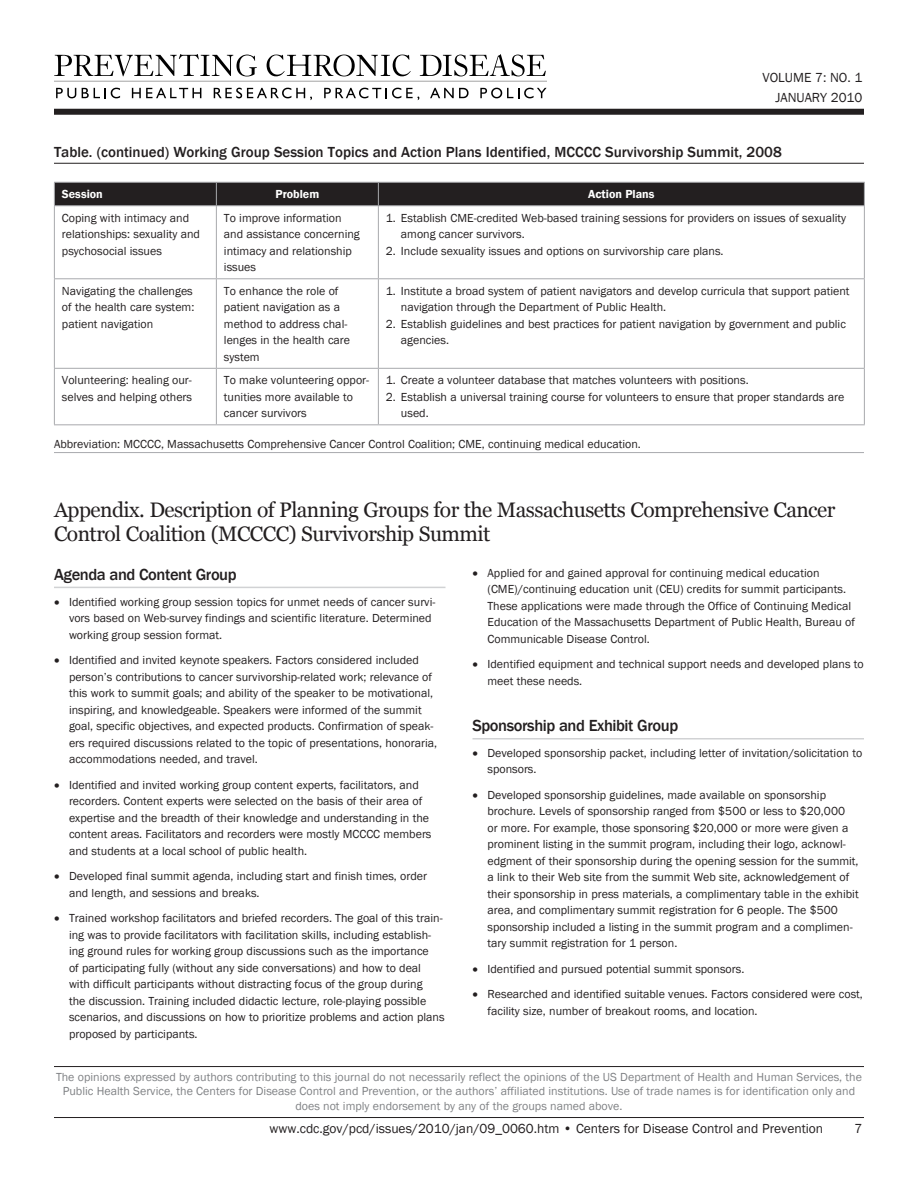
<style>
.page{position:relative;width:918px;height:1188px;background:#fff}
.page>*{position:absolute;margin:0;border:0;box-sizing:border-box;transform-origin:0 0}
.t1{font:21px/24px "Georgia";letter-spacing:-.025em;color:#231f20}
.t2{font:500 16.5px "Franklin Gothic";letter-spacing:-.025em;color:#231f20}
.t3{font:500 15px "Franklin Gothic";color:#231f20}
.t4{font:13.5px/19.5px "Franklin Gothic";color:#231f20;text-align:right}
.t5{font:12px/16.5px "Franklin Gothic";color:#231f20}
.t6{font:12px/14.4px "Franklin Gothic";color:#808285;text-align:center}
.t7{font:600 12px "Franklin Gothic";color:#fff}
</style>
<div class="page">
<svg style="left:54px;top:54px;width:203px;height:22px"></svg>
<svg style="left:267px;top:55px;width:144px;height:21px"></svg>
<svg style="left:420px;top:54px;width:126px;height:22px"></svg>
<svg style="left:56px;top:88px;width:20px;height:10px"></svg>
<svg style="left:82px;top:88px;width:38px;height:10px"></svg>
<svg style="left:132px;top:88px;width:69px;height:10px"></svg>
<svg style="left:214px;top:88px;width:98px;height:12px"></svg>
<svg style="left:324px;top:88px;width:95px;height:12px"></svg>
<svg style="left:430px;top:88px;width:39px;height:10px"></svg>
<svg style="left:480px;top:88px;width:67px;height:10px"></svg>
<hr style="left:54px;top:81px;width:493px;height:1px;background:#b0b0b0">
<div style="left:54px;top:109px;width:810px;height:6px;background:#231f20"></div>
<hr style="left:54px;top:1117px;width:810px;height:1px;background:#231f20">
<hr style="left:54px;top:1066px;width:810px;height:1px;background:#231f20">
<hr style="left:54px;top:452px;width:810px;height:1px;background:#a8a9ad">
<div style="left:54px;top:182px;width:811px;height:23px;background:#231f20"></div>
<hr style="left:54px;top:205px;width:162px;height:1px;background:#a8a9ad">
<hr style="left:216px;top:205px;width:162px;height:1px;background:#a8a9ad">
<hr style="left:378px;top:205px;width:487px;height:1px;background:#a8a9ad">
<hr style="left:54px;top:206px;width:1px;height:72px;background:#a8a9ad">
<hr style="left:216px;top:206px;width:1px;height:72px;background:#a8a9ad">
<hr style="left:378px;top:206px;width:1px;height:72px;background:#a8a9ad">
<hr style="left:864px;top:206px;width:1px;height:72px;background:#a8a9ad">
<hr style="left:54px;top:278px;width:162px;height:1px;background:#a8a9ad">
<hr style="left:54px;top:279px;width:1px;height:89px;background:#a8a9ad">
<hr style="left:216px;top:278px;width:162px;height:1px;background:#a8a9ad">
<hr style="left:216px;top:279px;width:1px;height:89px;background:#a8a9ad">
<hr style="left:378px;top:278px;width:487px;height:1px;background:#a8a9ad">
<hr style="left:378px;top:279px;width:1px;height:89px;background:#a8a9ad">
<hr style="left:864px;top:279px;width:1px;height:89px;background:#a8a9ad">
<hr style="left:54px;top:368px;width:162px;height:1px;background:#a8a9ad">
<hr style="left:54px;top:369px;width:1px;height:55px;background:#a8a9ad">
<hr style="left:216px;top:368px;width:162px;height:1px;background:#a8a9ad">
<hr style="left:216px;top:369px;width:1px;height:55px;background:#a8a9ad">
<hr style="left:378px;top:368px;width:487px;height:1px;background:#a8a9ad">
<hr style="left:378px;top:369px;width:1px;height:55px;background:#a8a9ad">
<hr style="left:864px;top:369px;width:1px;height:55px;background:#a8a9ad">
<hr style="left:54px;top:424px;width:162px;height:1px;background:#a8a9ad">
<hr style="left:216px;top:424px;width:162px;height:1px;background:#a8a9ad">
<hr style="left:378px;top:424px;width:487px;height:1px;background:#a8a9ad">
<hr style="left:54px;top:587px;width:392px;height:1px;background:#d1d2d4">
<hr style="left:472px;top:738px;width:392px;height:2px;background:#d1d2d4">
<hr style="left:54px;top:163px;width:810px;height:1px;background:#231f20">
<p class="t4" style="left:763px;top:68px;width:101px">VOLUME 7: NO. 1<br>JANUARY 2010</p>
<p class="t3" style="left:54px;top:142px;width:729px">Table. (continued) Working Group Session Topics and Action Plans Identified, MCCCC Survivorship Summit, 2008</p>
<p class="t7" style="left:62px;top:187px;width:42px">Session</p>
<p class="t7" style="left:275px;top:187px;width:45px">Problem</p>
<p class="t7" style="left:588px;top:187px;width:68px">Action Plans</p>
<p class="t5" style="left:62px;top:210px;width:140px">Coping with intimacy and relationships: sexuality and psychosocial issues</p>
<p class="t5" style="left:224px;top:210px;width:137px">To improve information and assistance concerning intimacy and relationship issues</p>
<p class="t5" style="left:401px;top:210px;width:447px;text-indent:-15px">1. Establish CME-credited Web-based training sessions for providers on issues of sexuality among cancer survivors.</p>
<p class="t5" style="left:386px;top:243px;width:339px">2. Include sexuality issues and options on survivorship care plans.</p>
<p class="t5" style="left:62px;top:283px;width:134px">Navigating the challenges of the health care system: patient navigation</p>
<p class="t5" style="left:224px;top:283px;width:128px">To enhance the role of patient navigation as a method to address chal&shy;lenges in the health care system</p>
<p class="t5" style="left:401px;top:283px;width:450px;text-indent:-15px">1. Institute a broad system of patient navigators and develop curricula that support patient navigation through the Department of Public Health.</p>
<p class="t5" style="left:401px;top:316px;width:447px;text-indent:-15px">2. Establish guidelines and best practices for patient navigation by government and public agencies.</p>
<p class="t5" style="left:62px;top:372px;width:132px">Volunteering: healing our&shy;selves and helping others</p>
<p class="t5" style="left:224px;top:372px;width:147px">To make volunteering oppor&shy;tunities more available to cancer survivors</p>
<p class="t5" style="left:386px;top:372px;width:364px">1. Create a volunteer database that matches volunteers with positions.</p>
<p class="t5" style="left:401px;top:389px;width:445px;text-indent:-15px">2. Establish a universal training course for volunteers to ensure that proper standards are used.</p>
<p class="t5" style="left:54px;top:436px;width:588px">Abbreviation: MCCCC, Massachusetts Comprehensive Cancer Control Coalition; CME, continuing medical education.</p>
<h1 class="t1" style="left:54px;top:498px;width:783px">Appendix. Description of Planning Groups for the Massachusetts Comprehensive Cancer<br>Control Coalition (MCCCC) Survivorship Summit</h1>
<h2 class="t2" style="left:54px;top:564px;width:184px">Agenda and Content Group</h2>
<p class="t5" style="left:69px;top:594px;width:368px;text-indent:-15px">• Identified working group session topics for unmet needs of cancer survi&shy;vors based on Web-survey findings and scientific literature. Determined working group session format.</p>
<p class="t5" style="left:69px;top:652px;width:370px;text-indent:-15px">• Identified and invited keynote speakers. Factors considered included person’s contributions to cancer survivorship-related work; relevance of this work to summit goals; and ability of the speaker to be motivational, inspiring, and knowledgeable. Speakers were informed of the summit goal, specific objectives, and expected products. Confirmation of speak&shy;ers required discussions related to the topic of presentations, honoraria, accommodations needed, and travel.</p>
<p class="t5" style="left:69px;top:777px;width:364px;text-indent:-15px">• Identified and invited working group content experts, facilitators, and recorders. Content experts were selected on the basis of their area of expertise and the breadth of their knowledge and understanding in the content areas. Facilitators and recorders were mostly MCCCC members and students at a local school of public health.</p>
<p class="t5" style="left:69px;top:868px;width:360px;text-indent:-15px">• Developed final summit agenda, including start and finish times, order and length, and sessions and breaks.</p>
<p class="t5" style="left:69px;top:910px;width:377px;text-indent:-15px">• Trained workshop facilitators and briefed recorders. The goal of this train&shy;ing was to provide facilitators with facilitation skills, including establish&shy;ing ground rules for working group discussions such as the importance<br>of participating fully (without any side conversations) and how to deal with difficult participants without distracting focus of the group during<br>the discussion. Training included didactic lecture, role-playing possible scenarios, and discussions on how to prioritize problems and action plans proposed by participants.</p>
<p class="t5" style="left:488px;top:565px;width:369px;text-indent:-15px">• Applied for and gained approval for continuing medical education (CME)/continuing education unit (CEU) credits for summit participants.<br>These applications were made through the Office of Continuing Medical Education of the Massachusetts Department of Public Health, Bureau of Communicable Disease Control.</p>
<p class="t5" style="left:488px;top:656px;width:378px;text-indent:-15px">• Identified equipment and technical support needs and developed plans to meet these needs.</p>
<h2 class="t2" style="left:472px;top:716px;width:207px">Sponsorship and Exhibit Group</h2>
<p class="t5" style="left:488px;top:745px;width:376px;text-indent:-15px">• Developed sponsorship packet, including letter of invitation/solicitation to sponsors.</p>
<p class="t5" style="left:488px;top:787px;width:373px;text-indent:-15px">• Developed sponsorship guidelines, made available on sponsorship brochure. Levels of sponsorship ranged from $500 or less to $20,000<br>or more. For example, those sponsoring $20,000 or more were given a prominent listing in the summit program, including their logo, acknowl&shy;edgment of their sponsorship during the opening session for the summit, a link to their Web site from the summit Web site, acknowledgement of their sponsorship in press materials, a complimentary table in the exhibit area, and complimentary summit registration for 6 people. The $500 sponsorship included a listing in the summit program and a complimen&shy;tary summit registration for 1 person.</p>
<p class="t5" style="left:472px;top:961px;width:273px">• Identified and pursued potential summit sponsors.</p>
<p class="t5" style="left:488px;top:986px;width:377px;text-indent:-15px">• Researched and identified suitable venues. Factors considered were cost, facility size, number of breakout rooms, and location.</p>
<p class="t6" style="left:56px;top:1070px;width:807px">The opinions expressed by authors contributing to this journal do not necessarily reflect the opinions of the US Department of Health and Human Services, the<br>Public Health Service, the Centers for Disease Control and Prevention, or the authors’ affiliated institutions. Use of trade names is for identification only and does not imply endorsement by any of the groups named above.</p>
<p class="t4" style="left:269px;top:1119px;width:555px">www.cdc.gov/pcd/issues/2010/jan/09_0060.htm • Centers for Disease Control and Prevention</p>
</div>
